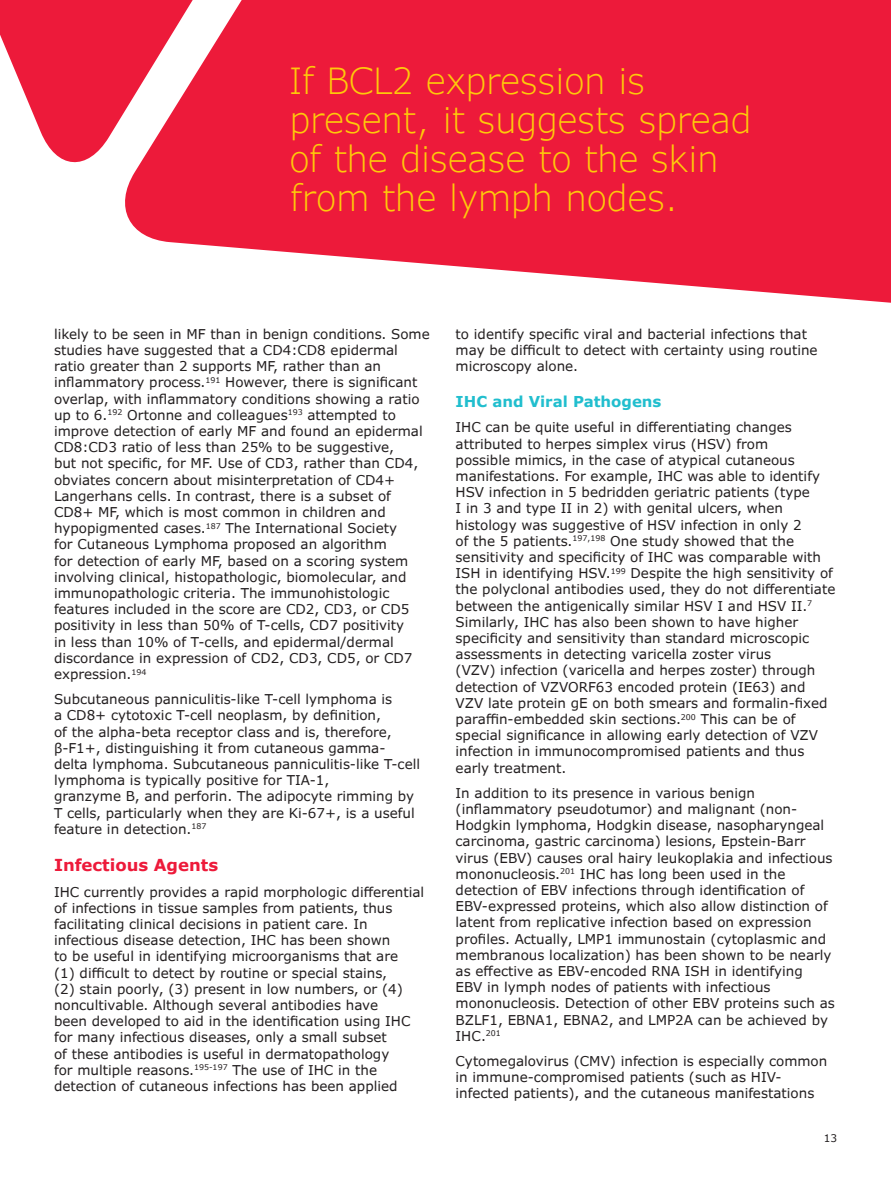
<style>
.page{position:relative;width:891px;height:1188px;background:#fff}
.page>*{position:absolute;margin:0;border:0;box-sizing:border-box;transform-origin:0 0}
.Quote_24_26{font:300 36px/39px "Verdana Pro";color:#feca0a}
.Section_Head_11_13{font:700 16.5px "Verdana Pro";color:#ed1a3a}
.Body_Head_10_12{font:700 15px "Verdana Pro";color:#21bece}
.Body_Copy_9_11{font:13.5px/16.2px "Verdana Pro";color:#231f20}
.t1{font:10.5px "Verdana Pro";color:#231f20}
</style>
<div class="page">
<svg style="left:0;top:0;width:891px;height:303px;fill:#ed1a3a"></svg>
<p class="Quote_24_26" style="left:289px;top:62px;width:464px">If BCL2 expression is present, it suggests spread of the disease to the skin from the lymph nodes.</p>
<p class="Body_Copy_9_11" style="left:54px;top:326px;width:377px">likely to be seen in MF than in benign conditions. Some studies have suggested that a CD4:CD8 epidermal ratio greater than 2 supports MF, rather than an inflammatory process.<sup>191</sup> However, there is significant overlap, with inflammatory conditions showing a ratio up to 6.<sup>192</sup> Ortonne and colleagues<sup>193</sup> attempted to improve detection of early MF and found an epidermal CD8:CD3 ratio of less than 25% to be suggestive,<br>but not specific, for MF. Use of CD3, rather than CD4, obviates concern about misinterpretation of CD4+ Langerhans cells. In contrast, there is a subset of CD8+ MF, which is most common in children and hypopigmented cases.<sup>187</sup> The International Society<br>for Cutaneous Lymphoma proposed an algorithm<br>for detection of early MF, based on a scoring system involving clinical, histopathologic, biomolecular, and immunopathologic criteria. The immunohistologic features included in the score are CD2, CD3, or CD5 positivity in less than 50% of T-cells, CD7 positivity<br>in less than 10% of T-cells, and epidermal/dermal discordance in expression of CD2, CD3, CD5, or CD7 expression.<sup>194</sup></p>
<p class="Body_Copy_9_11" style="left:54px;top:691px;width:368px">Subcutaneous panniculitis-like T-cell lymphoma is<br>a CD8+ cytotoxic T-cell neoplasm, by definition,<br>of the alpha-beta receptor class and is, therefore, β-F1+, distinguishing it from cutaneous gamma&shy;delta lymphoma. Subcutaneous panniculitis-like T-cell lymphoma is typically positive for TIA-1,<br>granzyme B, and perforin. The adipocyte rimming by T cells, particularly when they are Ki-67+, is a useful feature in detection.<sup>187</sup></p>
<p class="Section_Head_11_13" style="left:54px;top:855px;width:166px">Infectious Agents</p>
<p class="Body_Copy_9_11" style="left:54px;top:884px;width:372px">IHC currently provides a rapid morphologic differential of infections in tissue samples from patients, thus facilitating clinical decisions in patient care. In infectious disease detection, IHC has been shown<br>to be useful in identifying microorganisms that are<br>(1) difficult to detect by routine or special stains,<br>(2) stain poorly, (3) present in low numbers, or (4) noncultivable. Although several antibodies have<br>been developed to aid in the identification using IHC for many infectious diseases, only a small subset<br>of these antibodies is useful in dermatopathology<br>for multiple reasons.<sup>195-197</sup> The use of IHC in the detection of cutaneous infections has been applied</p>
<p class="Body_Copy_9_11" style="left:456px;top:326px;width:364px">to identify specific viral and bacterial infections that may be difficult to detect with certainty using routine microscopy alone.</p>
<p class="Body_Head_10_12" style="left:456px;top:392px;width:207px">IHC and Viral Pathogens</p>
<p class="Body_Copy_9_11" style="left:456px;top:420px;width:381px">IHC can be quite useful in differentiating changes attributed to herpes simplex virus (HSV) from<br>possible mimics, in the case of atypical cutaneous manifestations. For example, IHC was able to identify HSV infection in 5 bedridden geriatric patients (type<br>I in 3 and type II in 2) with genital ulcers, when histology was suggestive of HSV infection in only 2<br>of the 5 patients.<sup>197,198</sup> One study showed that the sensitivity and specificity of IHC was comparable with ISH in identifying HSV.<sup>199</sup> Despite the high sensitivity of the polyclonal antibodies used, they do not differentiate between the antigenically similar HSV I and HSV II.<sup>7<br></sup>Similarly, IHC has also been shown to have higher specificity and sensitivity than standard microscopic assessments in detecting varicella zoster virus<br>(VZV) infection (varicella and herpes zoster) through detection of VZVORF63 encoded protein (IE63) and VZV late protein gE on both smears and formalin-fixed paraffin-embedded skin sections.<sup>200</sup> This can be of special significance in allowing early detection of VZV infection in immunocompromised patients and thus early treatment.</p>
<p class="Body_Copy_9_11" style="left:456px;top:785px;width:381px">In addition to its presence in various benign (inflammatory pseudotumor) and malignant (non-Hodgkin lymphoma, Hodgkin disease, nasopharyngeal carcinoma, gastric carcinoma) lesions, Epstein-Barr virus (EBV) causes oral hairy leukoplakia and infectious mononucleosis.<sup>201</sup> IHC has long been used in the detection of EBV infections through identification of EBV-expressed proteins, which also allow distinction of latent from replicative infection based on expression profiles. Actually, LMP1 immunostain (cytoplasmic and membranous localization) has been shown to be nearly as effective as EBV-encoded RNA ISH in identifying<br>EBV in lymph nodes of patients with infectious mononucleosis. Detection of other EBV proteins such as BZLF1, EBNA1, EBNA2, and LMP2A can be achieved by IHC.<sup>201</sup></p>
<p class="Body_Copy_9_11" style="left:456px;top:1053px;width:373px">Cytomegalovirus (CMV) infection is especially common in immune-compromised patients (such as HIV&shy;infected patients), and the cutaneous manifestations</p>
<p class="t1" style="left:824px;top:1131px;width:15px">13</p>
</div>
